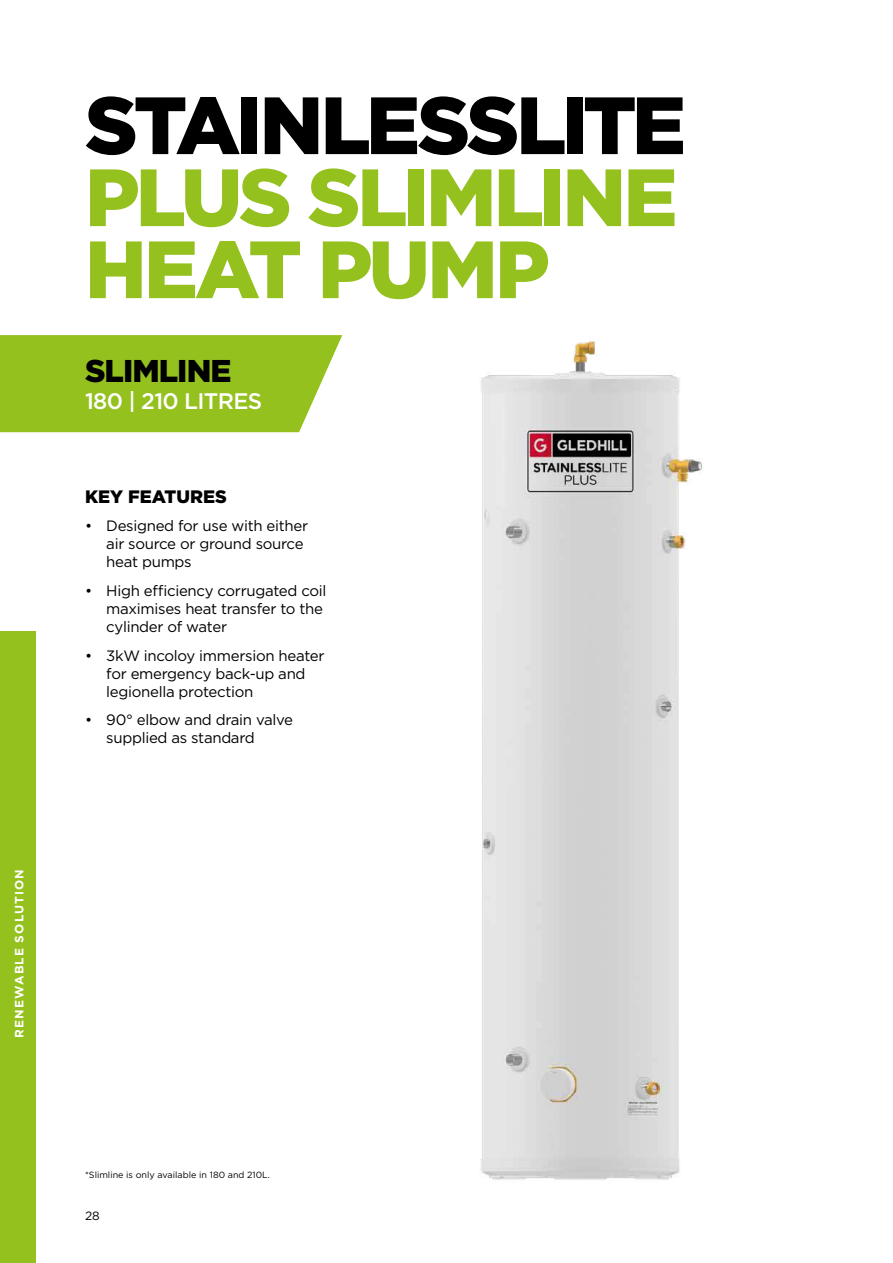
<style>
.page{position:relative;width:893px;height:1263px;background:#fff}
.page>*{position:absolute;margin:0;border:0;box-sizing:border-box;transform-origin:0 0}
.t1{font:900 81px/72px "Gotham";letter-spacing:-.04em;color:#95c11f}
.t2{font:900 81px "Gotham";letter-spacing:-.05em;color:#000}
.t3{font:900 31.5px "Gotham";letter-spacing:-.03em;color:#000}
.t4{font:500 22.5px "Gotham";letter-spacing:-.03em;color:#fff}
.t5{font:900 18px "Gotham";color:#000}
.t6{font:15px/18px "Gotham";letter-spacing:-.02em;color:#000}
.t7{font:700 12px "Gotham";letter-spacing:.095em;color:#fff}
.t8{font:12px "Gotham";color:#000}
.t9{font:9px "Gotham";color:#000}
</style>
<div class="page">
<div style="left:0;top:631px;width:36px;height:632px;background:#95c11f"></div>
<svg style="left:0;top:335px;width:342px;height:97px"></svg>
<img style="left:480px;top:340px;width:222px;height:840px">
<p class="t7" style="left:11px;top:1038px;width:171px;rotate:-90deg">RENEWABLE SOLUTION</p>
<h1 class="t2" style="left:85px;top:70px;width:602px">STAINLESSLITE</h1>
<h1 class="t1" style="left:85px;top:161px;width:594px">PLUS SLIMLINE<br>HEAT PUMP</h1>
<h2 class="t3" style="left:85px;top:349px;width:148px">SLIMLINE</h2>
<h3 class="t4" style="left:85px;top:386px;width:179px">180 | 210 LITRES</h3>
<p class="t5" style="left:85px;top:484px;width:143px">KEY FEATURES</p>
<p class="t6" style="left:106px;top:517px;width:203px;text-indent:-21px">• Designed for use with either air source or ground source heat pumps</p>
<p class="t6" style="left:106px;top:581px;width:222px;text-indent:-21px">• High efficiency corrugated coil maximises heat transfer to the cylinder of water</p>
<p class="t6" style="left:106px;top:646px;width:220px;text-indent:-21px">• 3kW incoloy immersion heater for emergency back-up and legionella protection</p>
<p class="t6" style="left:106px;top:710px;width:188px;text-indent:-21px">• 90° elbow and drain valve supplied as standard</p>
<p class="t9" style="left:85px;top:1169px;width:187px">*Slimline is only available in 180 and 210L.</p>
<p class="t8" style="left:85px;top:1208px;width:16px">28</p>
</div>
